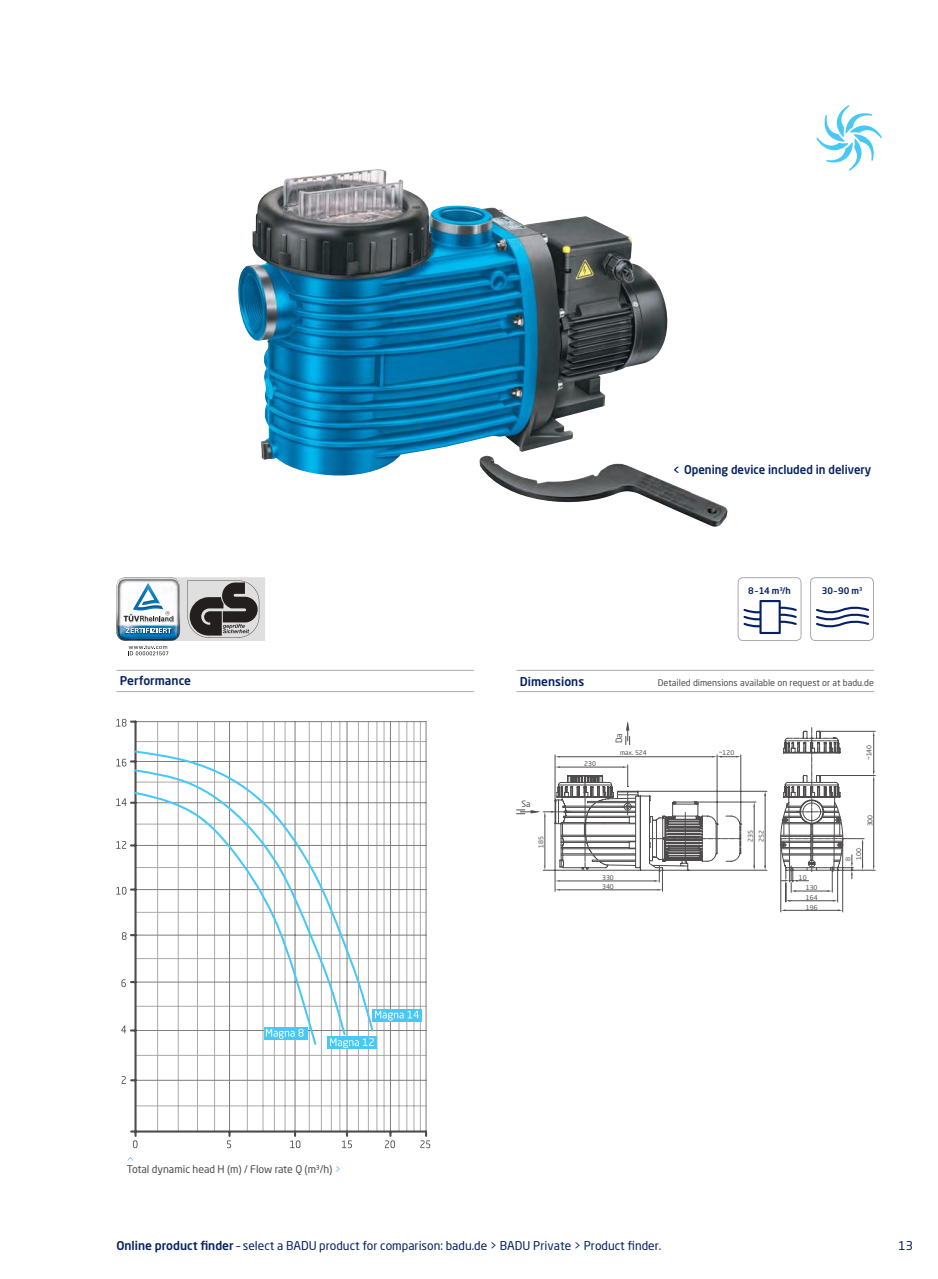
<style>
.page{position:relative;width:938px;height:1279px;background:#fff}
.page>*{position:absolute;margin:0;border:0;box-sizing:border-box;transform-origin:0 0}
.t1{font:12px "Neo Sans Pro";color:#062162}
.t2{font:500 12px "Neo Sans Pro";color:#062162;scale:.95 1}
.t3{font:500 12px "Neo Sans Pro";color:#062162}
.t4{font:10.5px "Neo Sans Pro";color:#4e4b4c}
.t5{font:9px "Neo Sans Pro";color:#4e4b4c}
.t6{font:500 9px "Neo Sans Pro";color:#062162}
.t7{font:8.55px "Neo Sans Pro";color:#4e4b4c}
.t8{font:6.45px/9.9px "Neo Sans Pro";color:#4e4b4c}
.s1{color:#48c9f5}
.s2{font-weight:500}
</style>
<div class="page">
<hr style="left:135px;top:1055px;width:291px;height:1px;background:#aaaaac">
<hr style="left:135px;top:782px;width:291px;height:1px;background:#aaaaac">
<hr style="left:135px;top:867px;width:291px;height:1px;background:#aaaaac">
<hr style="left:135px;top:958px;width:291px;height:1px;background:#aaaaac">
<hr style="left:135px;top:741px;width:291px;height:1px;background:#aaaaac">
<hr style="left:135px;top:823px;width:291px;height:1px;background:#aaaaac">
<hr style="left:135px;top:912px;width:291px;height:1px;background:#aaaaac">
<hr style="left:135px;top:1006px;width:291px;height:1px;background:#aaaaac">
<hr style="left:135px;top:1105px;width:291px;height:1px;background:#aaaaac">
<hr style="left:197px;top:721px;width:1px;height:410px;background:#aaaaac">
<hr style="left:178px;top:721px;width:1px;height:410px;background:#aaaaac">
<hr style="left:157px;top:721px;width:1px;height:410px;background:#aaaaac">
<hr style="left:262px;top:721px;width:1px;height:410px;background:#aaaaac">
<hr style="left:214px;top:721px;width:1px;height:410px;background:#aaaaac">
<hr style="left:413px;top:721px;width:1px;height:410px;background:#aaaaac">
<hr style="left:406px;top:721px;width:1px;height:410px;background:#aaaaac">
<hr style="left:398px;top:721px;width:1px;height:410px;background:#aaaaac">
<hr style="left:420px;top:721px;width:1px;height:410px;background:#aaaaac">
<hr style="left:309px;top:721px;width:1px;height:410px;background:#aaaaac">
<hr style="left:331px;top:721px;width:1px;height:410px;background:#aaaaac">
<hr style="left:358px;top:721px;width:1px;height:410px;background:#aaaaac">
<hr style="left:376px;top:721px;width:1px;height:410px;background:#aaaaac">
<hr style="left:321px;top:721px;width:1px;height:410px;background:#aaaaac">
<hr style="left:339px;top:721px;width:1px;height:410px;background:#aaaaac">
<hr style="left:368px;top:721px;width:1px;height:410px;background:#aaaaac">
<hr style="left:383px;top:721px;width:1px;height:410px;background:#aaaaac">
<hr style="left:285px;top:721px;width:1px;height:410px;background:#aaaaac">
<hr style="left:274px;top:721px;width:1px;height:410px;background:#aaaaac">
<hr style="left:247px;top:721px;width:1px;height:410px;background:#aaaaac">
<hr style="left:135px;top:981px;width:291px;height:1px;background:#7d7c7e">
<hr style="left:135px;top:1080px;width:291px;height:1px;background:#7d7c7e">
<hr style="left:135px;top:1030px;width:291px;height:1px;background:#7d7c7e">
<hr style="left:135px;top:934px;width:291px;height:1px;background:#7d7c7e">
<hr style="left:135px;top:889px;width:291px;height:1px;background:#7d7c7e">
<hr style="left:135px;top:845px;width:291px;height:1px;background:#7d7c7e">
<hr style="left:135px;top:802px;width:291px;height:1px;background:#7d7c7e">
<hr style="left:135px;top:761px;width:291px;height:1px;background:#7d7c7e">
<hr style="left:135px;top:721px;width:291px;height:1px;background:#7d7c7e">
<hr style="left:229px;top:722px;width:1px;height:409px;background:#7d7c7e">
<hr style="left:294px;top:721px;width:1px;height:410px;background:#7d7c7e">
<hr style="left:425px;top:721px;width:1px;height:409px;background:#7d7c7e">
<hr style="left:346px;top:721px;width:1px;height:410px;background:#7d7c7e">
<hr style="left:390px;top:721px;width:1px;height:410px;background:#7d7c7e">
<hr style="left:131px;top:1130px;width:295px;height:2px;background:#4e4b4c">
<hr style="left:134px;top:721px;width:2px;height:414px;background:#4e4b4c">
<svg style="left:290px;top:1132px;width:10px;height:16px"></svg>
<svg style="left:133px;top:1140px;width:4px;height:8px"></svg>
<svg style="left:122px;top:1076px;width:13px;height:7px"></svg>
<svg style="left:121px;top:1025px;width:12px;height:8px"></svg>
<svg style="left:121px;top:979px;width:12px;height:8px"></svg>
<svg style="left:227px;top:1132px;width:4px;height:16px"></svg>
<svg style="left:116px;top:886px;width:17px;height:8px"></svg>
<svg style="left:122px;top:932px;width:11px;height:8px"></svg>
<svg style="left:116px;top:841px;width:17px;height:7px"></svg>
<svg style="left:116px;top:798px;width:17px;height:8px"></svg>
<svg style="left:116px;top:758px;width:17px;height:8px"></svg>
<svg style="left:116px;top:719px;width:20px;height:7px"></svg>
<svg style="left:385px;top:1132px;width:10px;height:16px"></svg>
<svg style="left:342px;top:1132px;width:10px;height:16px"></svg>
<svg style="left:420px;top:1131px;width:10px;height:17px"></svg>
<div style="left:372px;top:1009px;width:50px;height:12px;background:#48c9f5"></div>
<svg style="left:375px;top:1010px;width:44px;height:10px"></svg>
<div style="left:327px;top:1036px;width:50px;height:13px;background:#48c9f5"></div>
<svg style="left:133px;top:749px;width:242px;height:309px"></svg>
<img style="left:238px;top:169px;width:430px;height:307px">
<svg style="left:816px;top:105px;width:65px;height:65px"></svg>
<svg style="left:116px;top:577px;width:149px;height:78px"></svg>
<svg style="left:543px;top:731px;width:332px;height:181px"></svg>
<svg style="left:516px;top:809px;width:29px;height:7px"></svg>
<svg style="left:554px;top:721px;width:289px;height:150px"></svg>
<svg style="left:743px;top:600px;width:53px;height:34px"></svg>
<div style="left:737px;top:577px;width:64px;height:64px;border:1px solid #aaaaac;border-radius:5px"></div>
<svg style="left:816px;top:606px;width:53px;height:21px"></svg>
<div style="left:809px;top:577px;width:64px;height:64px;border:1px solid #aaaaac;border-radius:5px"></div>
<img style="left:479px;top:456px;width:248px;height:71px">
<hr style="left:116px;top:670px;width:357px;height:1px;background:#aaaaac">
<hr style="left:116px;top:691px;width:357px;height:1px;background:#aaaaac">
<hr style="left:516px;top:670px;width:357px;height:1px;background:#aaaaac">
<hr style="left:516px;top:691px;width:357px;height:1px;background:#aaaaac">
<svg style="left:673px;top:467px;width:5px;height:6px"></svg>
<p class="t2" style="left:683px;top:462px;width:198px">Opening device included in delivery</p>
<p class="t6" style="left:747px;top:584px;width:44px">8–14 m<sup>3</sup>/h</p>
<p class="t6" style="left:821px;top:584px;width:42px">30–90 m<sup>3</sup></p>
<p class="t3" style="left:120px;top:673px;width:73px">Performance</p>
<p class="t3" style="left:519px;top:674px;width:66px">Dimensions</p>
<p class="t5" style="left:657px;top:677px;width:217px">Detailed dimensions available on request or at badu.de</p>
<p class="t4" style="left:127px;top:1162px;width:216px">Total dynamic head H (m) / Flow rate Q (m³/h) <span class="s1">&gt;</span></p>
<p class="t7" style="left:521px;top:799px;width:11px">Sa</p>
<p class="t8" style="left:535px;top:847px;width:13px;rotate:-90deg">185</p>
<p class="t8" style="left:584px;top:758px;width:13px">230</p>
<p class="t7" style="left:613px;top:743px;width:11px;rotate:-90deg">Da</p>
<p class="t8" style="left:619px;top:748px;width:28px">max. 524</p>
<p class="t8" style="left:718px;top:748px;width:17px">~120</p>
<p class="t8" style="left:601px;top:872px;width:13px;line-height:9.1px">330<br>340</p>
<p class="t8" style="left:744px;top:841px;width:13px;line-height:11.1px;rotate:-90deg">235<br>252</p>
<p class="t8" style="left:805px;top:872px;width:13px;text-indent:-7px">10<br>130<br>164<br>196</p>
<p class="t8" style="left:863px;top:760px;width:17px;rotate:-90deg">~140</p>
<p class="t8" style="left:864px;top:826px;width:13px;rotate:-90deg">300</p>
<p class="t8" style="left:842px;top:861px;width:14px;line-height:10.5px;rotate:-90deg">8<br>100</p>
<p class="t1" style="left:116px;top:1238px;width:546px"><span class="s2">Online product finder</span> – select a BADU product for comparison: badu.de &gt; BADU Private &gt; Product finder.</p>
<p class="t1" style="left:898px;top:1238px;width:16px">13</p>
</div>
